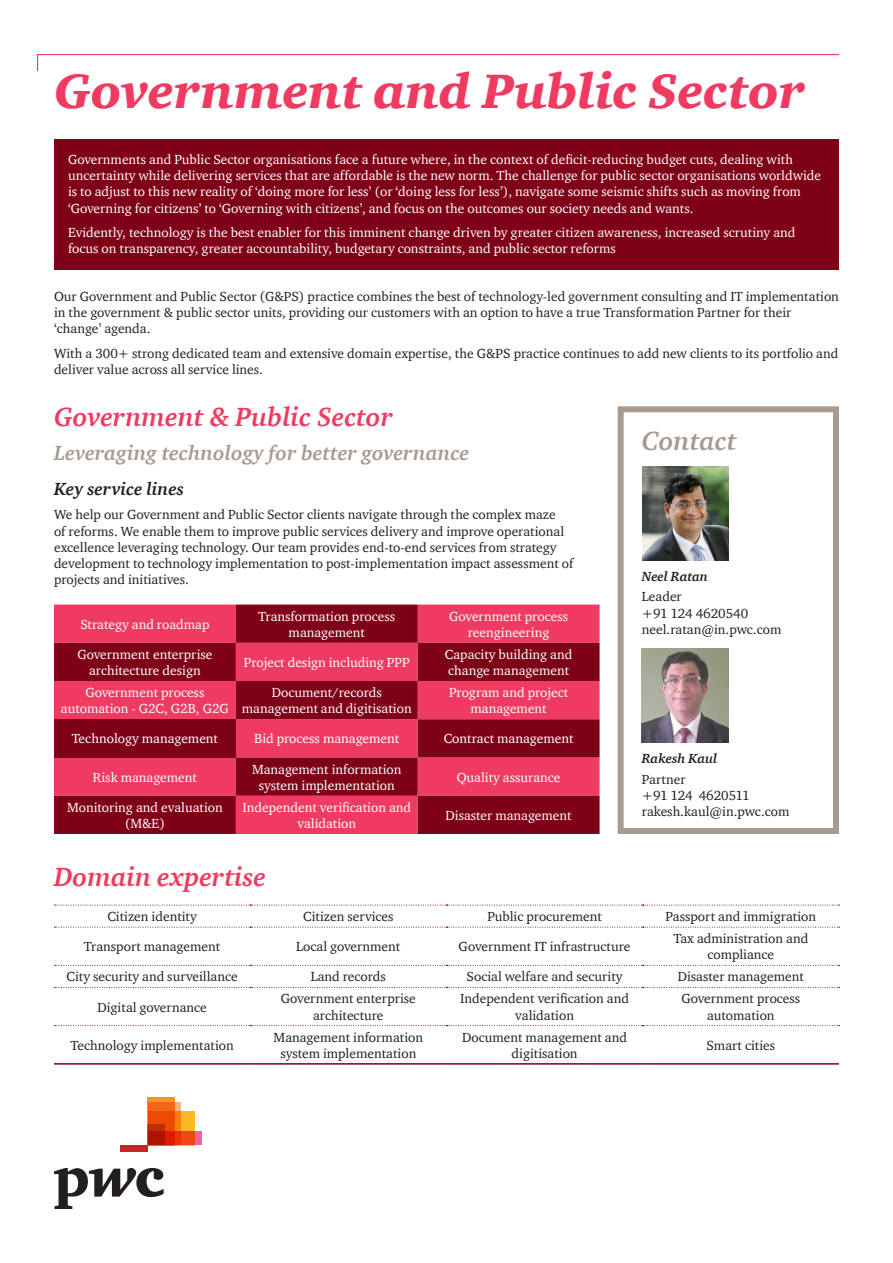
<style>
.page{position:relative;width:893px;height:1263px;background:#fff}
.page>*{position:absolute;margin:0;border:0;box-sizing:border-box;transform-origin:0 0}
.t1{font:italic 900 49.5px "ITC Charter Com";color:#ef3b62}
.t2{font:italic 700 27px "ITC Charter Com";color:#ef3b62}
.t3{font:italic 700 27px "ITC Charter Com";color:#a79b91}
.t4{font:italic 700 21px "ITC Charter Com";color:#a79b91}
.t5{font:italic 700 18px "ITC Charter Com";color:#231f20}
.t6{font:13.5px/16.2px "ITC Charter Com";color:#231f20;text-align:center}
.t7{font:13.5px/16.2px "ITC Charter Com";color:#fff;text-align:center}
.t8{font:italic 700 13.5px "ITC Charter Com";color:#231f20}
</style>
<div class="page">
<div style="left:54px;top:139px;width:785px;height:130px;background:#7f0118"></div>
<svg style="left:37px;top:54px;width:802px;height:17px"></svg>
<div style="left:148px;top:1111px;width:46px;height:34px;background:#fcb825"></div>
<svg style="left:180px;top:1131px;width:21px;height:14px"></svg>
<svg style="left:175px;top:1102px;width:5px;height:43px"></svg>
<svg style="left:148px;top:1097px;width:27px;height:48px"></svg>
<svg style="left:148px;top:1124px;width:17px;height:21px"></svg>
<div style="left:120px;top:1145px;width:28px;height:7px;background:#c32a25"></div>
<svg style="left:54px;top:1168px;width:110px;height:41px"></svg>
<div style="left:618px;top:406px;width:221px;height:428px;border:6px solid #a79b91"></div>
<img style="left:642px;top:466px;width:86px;height:94px">
<img style="left:642px;top:648px;width:86px;height:94px">
<svg style="left:54px;top:604px;width:546px;height:230px;background:#ba2140"></svg>
<div style="left:54px;top:719px;width:182px;height:38px;background:#7f0118"></div>
<svg style="left:54px;top:927px;width:786px;height:1px"></svg>
<svg style="left:54px;top:965px;width:786px;height:1px"></svg>
<svg style="left:54px;top:987px;width:786px;height:1px"></svg>
<svg style="left:54px;top:1025px;width:786px;height:1px"></svg>
<svg style="left:54px;top:905px;width:786px;height:1px"></svg>
<hr style="left:54px;top:1063px;width:196px;height:1px;background:#7f0118">
<hr style="left:250px;top:1063px;width:196px;height:1px;background:#7f0118">
<hr style="left:446px;top:1063px;width:197px;height:1px;background:#7f0118">
<hr style="left:643px;top:1063px;width:196px;height:1px;background:#7f0118">
<p class="t1" style="left:54px;top:61px;width:752px">Government and Public Sector</p>
<p class="t7" style="left:68px;top:151px;width:755px;text-align:left">Governments and Public Sector organisations face a future where, in the context of deficit-reducing budget cuts, dealing with uncertainty while delivering services that are affordable is the new norm. The challenge for public sector organisations worldwide is to adjust to this new reality of ‘doing more for less’ (or ‘doing less for less’), navigate some seismic shifts such as moving from ‘Governing for citizens’ to ‘Governing with citizens’, and focus on the outcomes our society needs and wants.</p>
<p class="t7" style="left:68px;top:224px;width:729px;text-align:left">Evidently, technology is the best enabler for this imminent change driven by greater citizen awareness, increased scrutiny and focus on transparency, greater accountability, budgetary constraints, and public sector reforms</p>
<p class="t6" style="left:54px;top:288px;width:786px;text-align:left">Our Government and Public Sector (G&amp;PS) practice combines the best of technology-led government consulting and IT implementation in the government &amp; public sector units, providing our customers with an option to have a true Transformation Partner for their ‘change’ agenda.</p>
<p class="t6" style="left:54px;top:345px;width:786px;text-align:left">With a 300+ strong dedicated team and extensive domain expertise, the G&amp;PS practice continues to add new clients to its portfolio and deliver value across all service lines.</p>
<p class="t2" style="left:54px;top:401px;width:340px">Government &amp; Public Sector</p>
<p class="t4" style="left:54px;top:440px;width:417px">Leveraging technology for better governance</p>
<p class="t3" style="left:642px;top:424px;width:96px">Contact</p>
<p class="t5" style="left:54px;top:478px;width:131px">Key service lines</p>
<p class="t6" style="left:54px;top:506px;width:521px;text-align:left">We help our Government and Public Sector clients navigate through the complex maze<br>of reforms. We enable them to improve public services delivery and improve operational excellence leveraging technology. Our team provides end-to-end services from strategy development to technology implementation to post-implementation impact assessment of projects and initiatives.</p>
<p class="t7" style="left:80px;top:616px;width:131px">Strategy and roadmap</p>
<p class="t7" style="left:258px;top:608px;width:138px">Transformation process management</p>
<p class="t7" style="left:449px;top:608px;width:121px">Government process reengineering</p>
<p class="t7" style="left:77px;top:646px;width:137px">Government enterprise architecture design</p>
<p class="t7" style="left:244px;top:654px;width:167px">Project design including PPP</p>
<p class="t7" style="left:445px;top:646px;width:129px;text-align:left">Capacity building and change management</p>
<p class="t7" style="left:61px;top:684px;width:170px">Government process automation - G2C, G2B, G2G</p>
<p class="t7" style="left:242px;top:684px;width:171px">Document/records management and digitisation</p>
<p class="t7" style="left:449px;top:684px;width:121px">Program and project management</p>
<p class="t7" style="left:72px;top:730px;width:148px">Technology management</p>
<p class="t7" style="left:254px;top:730px;width:147px">Bid process management</p>
<p class="t7" style="left:444px;top:730px;width:131px">Contract management</p>
<p class="t7" style="left:93px;top:769px;width:106px">Risk management</p>
<p class="t7" style="left:252px;top:761px;width:151px">Management information system implementation</p>
<p class="t7" style="left:457px;top:769px;width:105px">Quality assurance</p>
<p class="t7" style="left:67px;top:799px;width:157px">Monitoring and evaluation (M&amp;E)</p>
<p class="t7" style="left:242px;top:799px;width:170px">Independent verification and validation</p>
<p class="t7" style="left:446px;top:807px;width:128px">Disaster management</p>
<p class="t2" style="left:54px;top:860px;width:214px">Domain expertise</p>
<p class="t8" style="left:642px;top:568px;width:68px">Neel Ratan</p>
<p class="t6" style="left:642px;top:588px;width:141px;text-align:left">Leader<br>+91 124 4620540 neel.ratan@in.pwc.com</p>
<p class="t8" style="left:642px;top:750px;width:77px">Rakesh Kaul</p>
<p class="t6" style="left:642px;top:771px;width:149px;text-align:left">Partner<br>+91 124 4620511 rakesh.kaul@in.pwc.com</p>
<p class="t6" style="left:107px;top:908px;width:91px">Citizen identity</p>
<p class="t6" style="left:303px;top:908px;width:92px">Citizen services</p>
<p class="t6" style="left:487px;top:908px;width:116px">Public procurement</p>
<p class="t6" style="left:665px;top:908px;width:152px">Passport and immigration</p>
<p class="t6" style="left:84px;top:938px;width:138px">Transport management</p>
<p class="t6" style="left:296px;top:938px;width:106px">Local government</p>
<p class="t6" style="left:459px;top:938px;width:173px">Government IT infrastructure</p>
<p class="t6" style="left:673px;top:930px;width:136px">Tax administration and compliance</p>
<p class="t6" style="left:67px;top:968px;width:173px">City security and surveillance</p>
<p class="t6" style="left:311px;top:968px;width:77px">Land records</p>
<p class="t6" style="left:467px;top:968px;width:158px">Social welfare and security</p>
<p class="t6" style="left:678px;top:968px;width:128px">Disaster management</p>
<p class="t6" style="left:97px;top:999px;width:111px">Digital governance</p>
<p class="t6" style="left:281px;top:990px;width:137px">Government enterprise architecture</p>
<p class="t6" style="left:460px;top:990px;width:170px">Independent verification and validation</p>
<p class="t6" style="left:681px;top:990px;width:121px">Government process automation</p>
<p class="t6" style="left:70px;top:1037px;width:165px">Technology implementation</p>
<p class="t6" style="left:274px;top:1029px;width:151px">Management information system implementation</p>
<p class="t6" style="left:462px;top:1029px;width:166px">Document management and digitisation</p>
<p class="t6" style="left:706px;top:1037px;width:70px">Smart cities</p>
</div>
